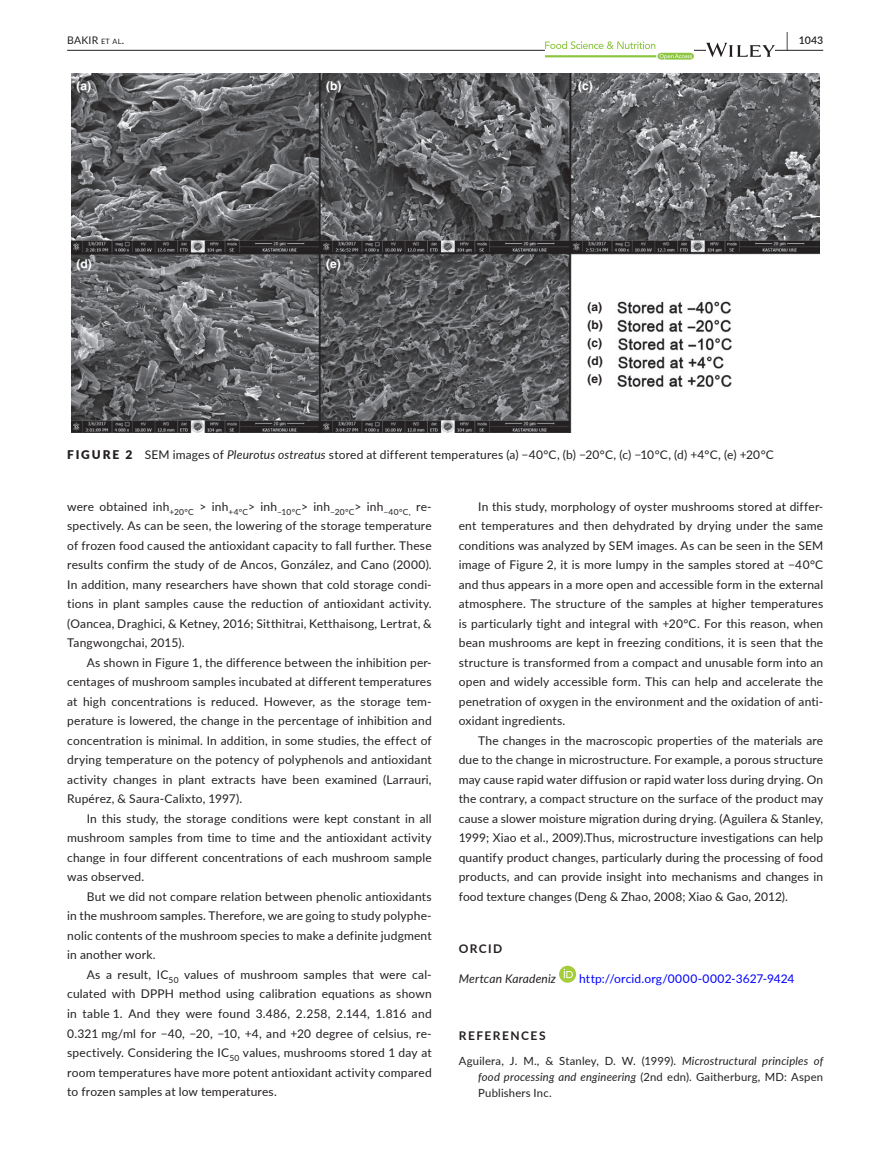
<style>
.page{position:relative;width:893px;height:1174px;background:#fff}
.page>*{position:absolute;margin:0;border:0;box-sizing:border-box;transform-origin:0 0}
.t1{font:600 19.5px "Lato";color:#231f20;scale:.48 1}
.t2{font:12px/19.5px "Lato";letter-spacing:.015em;color:#231f20;text-align:justify}
.t3{font:12px "Lato";letter-spacing:.01em;color:#00f}
.t4{font:italic 12px "Lato";letter-spacing:.015em;color:#231f20}
.t5{font:700 12px "Lato";letter-spacing:.125em;color:#231f20}
.t6{font:700 12px "Helvetica";color:#fff}
.t7{font:700 12px/18.1px "Helvetica";color:#231f20;text-align:justify}
.t8{font:11.25px/15.8px "Lato";letter-spacing:.02em;color:#231f20;text-align:justify}
.t9{font:10.5px "Lato";letter-spacing:.02em;color:#231f20}
.t10{font:600 10.5px "Lato";color:#231f20}
.s1{font-size:7.35px}
.s2{font-weight:900}
.s3{font-style:italic}
</style>
<div class="page">
<hr style="left:67px;top:50px;width:756px;height:1px;background:#231f20">
<svg style="left:545px;top:41px;width:149px;height:19px"></svg>
<svg style="left:706px;top:43px;width:69px;height:14px"></svg>
<svg style="left:559px;top:965px;width:17px;height:17px"></svg>
<svg style="left:564px;top:968px;width:9px;height:10px"></svg>
<img style="left:71px;top:73px;width:748px;height:359px">
<h1 class="t1" style="left:786px;top:26px;width:7px">|</h1>
<p class="t9" style="left:67px;top:33px;width:59px">BAKIR <span class="s1">et al</span>.</p>
<p class="t10" style="left:799px;top:33px;width:26px">1043</p>
<p class="t6" style="left:77px;top:79px;width:16px">(a)</p>
<p class="t6" style="left:77px;top:257px;width:17px">(d)</p>
<p class="t6" style="left:326px;top:79px;width:17px">(b)</p>
<p class="t6" style="left:578px;top:79px;width:16px">(c)</p>
<p class="t6" style="left:326px;top:257px;width:16px">(e)</p>
<p class="t7" style="left:587px;top:297px;width:17px">(a) (b) (c) (d) (e)</p>
<p class="t2" style="left:67px;top:444px;width:708px"><span class="s2">FIGURE 2</span> SEM images of <span class="s3">Pleurotus ostreatus</span> stored at different temperatures (a) −40°C, (b) −20°C, (c) −10°C, (d) +4°C, (e) +20°C</p>
<p class="t2" style="left:67px;top:496px;width:366px">were obtained inh<sub>+20°C</sub> &gt; inh<sub>+4°C</sub>&gt; inh<sub>−</sub><sub>10°C</sub>&gt; inh<sub>−</sub><sub>20°C</sub>&gt; inh<sub>−</sub><sub>40°C,</sub> re&shy;spectively. As can be seen, the lowering of the storage temperature of frozen food caused the antioxidant capacity to fall further. These results confirm the study of de Ancos, González, and Cano (2000).<br>In addition, many researchers have shown that cold storage condi&shy;tions in plant samples cause the reduction of antioxidant activity. (Oancea, Draghici, &amp; Ketney, 2016; Sitthitrai, Ketthaisong, Lertrat, &amp; Tangwongchai, 2015).</p>
<p class="t2" style="left:67px;top:652px;width:366px;text-indent:20px">As shown in Figure 1, the difference between the inhibition per&shy;centages of mushroom samples incubated at different temperatures at high concentrations is reduced. However, as the storage tem&shy;perature is lowered, the change in the percentage of inhibition and concentration is minimal. In addition, in some studies, the effect of drying temperature on the potency of polyphenols and antioxidant activity changes in plant extracts have been examined (Larrauri, Rupérez, &amp; Saura-Calixto, 1997).</p>
<p class="t2" style="left:67px;top:808px;width:366px;text-indent:20px">In this study, the storage conditions were kept constant in all mushroom samples from time to time and the antioxidant activity change in four different concentrations of each mushroom sample was observed.</p>
<p class="t2" style="left:67px;top:886px;width:366px;text-indent:20px">But we did not compare relation between phenolic antioxidants in the mushroom samples. Therefore, we are going to study polyphe&shy;nolic contents of the mushroom species to make a definite judgment in another work.</p>
<p class="t2" style="left:67px;top:964px;width:366px;text-indent:20px">As a result, IC<sub>50</sub> values of mushroom samples that were cal&shy;culated with DPPH method using calibration equations as shown in table 1. And they were found 3.486, 2.258, 2.144, 1.816 and 0.321 mg/ml for −40, −20, −10, +4, and +20 degree of celsius, re&shy;spectively. Considering the IC<sub>50</sub> values, mushrooms stored 1 day at room temperatures have more potent antioxidant activity compared to frozen samples at low temperatures.</p>
<p class="t2" style="left:459px;top:496px;width:366px;text-indent:20px">In this study, morphology of oyster mushrooms stored at differ&shy;ent temperatures and then dehydrated by drying under the same conditions was analyzed by SEM images. As can be seen in the SEM image of Figure 2, it is more lumpy in the samples stored at −40°C and thus appears in a more open and accessible form in the external atmosphere. The structure of the samples at higher temperatures is particularly tight and integral with +20°C. For this reason, when bean mushrooms are kept in freezing conditions, it is seen that the structure is transformed from a compact and unusable form into an open and widely accessible form. This can help and accelerate the penetration of oxygen in the environment and the oxidation of anti&shy;oxidant ingredients.</p>
<p class="t2" style="left:459px;top:730px;width:366px;text-indent:20px">The changes in the macroscopic properties of the materials are due to the change in microstructure. For example, a porous structure may cause rapid water diffusion or rapid water loss during drying. On the contrary, a compact structure on the surface of the product may cause a slower moisture migration during drying. (Aguilera &amp; Stanley, 1999; Xiao et al., 2009).Thus, microstructure investigations can help quantify product changes, particularly during the processing of food products, and can provide insight into mechanisms and changes in food texture changes (Deng &amp; Zhao, 2008; Xiao &amp; Gao, 2012).</p>
<p class="t5" style="left:459px;top:940px;width:45px">ORCID</p>
<p class="t4" style="left:459px;top:969px;width:99px">Mertcan Karadeniz</p>
<p class="t3" style="left:579px;top:969px;width:217px">http://orcid.org/0000-0002-3627-9424</p>
<p class="t5" style="left:459px;top:1026px;width:88px">REFERENCES</p>
<p class="t8" style="left:478px;top:1052px;width:346px;text-indent:-19px">Aguilera, J. M., &amp; Stanley, D. W. (1999). <span class="s3">Microstructural principles of food processing and engineering</span> (2nd edn). Gaitherburg, MD: Aspen Publishers Inc.</p>
</div>
